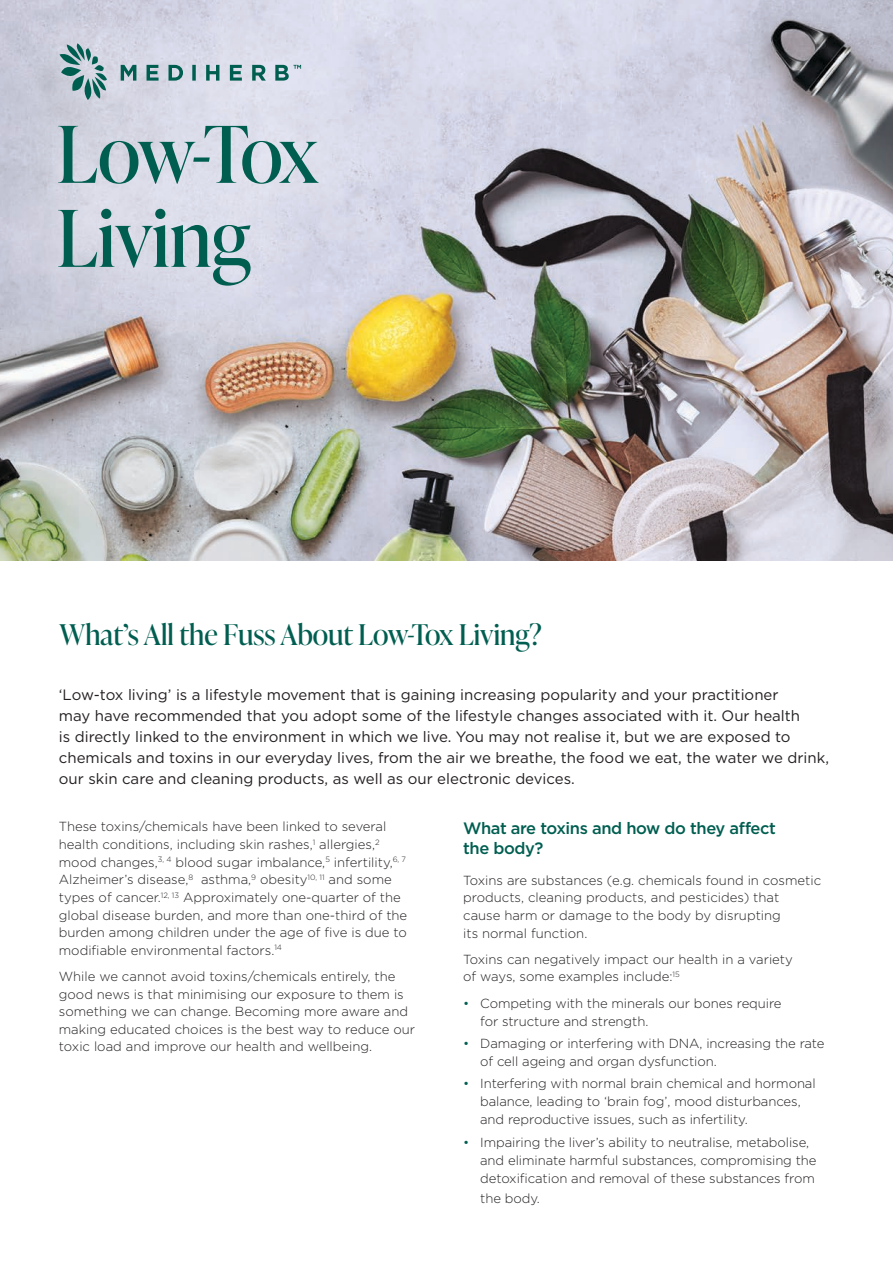
<style>
.page{position:relative;width:893px;height:1263px;background:#fff}
.page>*{position:absolute;margin:0;border:0;box-sizing:border-box;transform-origin:0 0}
.t1{font:78.3px/84px "Ivy Presto Display";color:#005e50}
.t2{font:28.5px "Ivy Presto Display";color:#005e50}
.t3{font:500 16.5px/20.2px "Gotham";letter-spacing:-.025em;color:#005e50}
.t4{font:15px/21px "Gotham";color:#231f20}
.t5{font:300 13.2px/17.7px "Gotham";color:#231f20}
.s1{color:#005e50}
</style>
<div class="page">
<img style="left:0;top:0;width:893px;height:561px">
<div style="left:0;top:0;width:396px;height:363px;background:#fff;opacity:.3"></div>
<svg style="left:121px;top:65px;width:15px;height:16px"></svg>
<svg style="left:147px;top:65px;width:12px;height:16px"></svg>
<svg style="left:168px;top:65px;width:15px;height:16px"></svg>
<svg style="left:192px;top:65px;width:4px;height:16px"></svg>
<svg style="left:206px;top:65px;width:13px;height:16px"></svg>
<svg style="left:230px;top:65px;width:12px;height:16px"></svg>
<svg style="left:252px;top:65px;width:14px;height:16px"></svg>
<svg style="left:60px;top:43px;width:47px;height:57px;background:#90aeb2"></svg>
<svg style="left:275px;top:65px;width:26px;height:16px"></svg>
<h1 class="t1" style="left:57px;top:109px;width:262px">Low-Tox<br>Living</h1>
<h2 class="t2" style="left:60px;top:614px;width:484px">What’s All the Fuss About Low-Tox Living?</h2>
<p class="t4" style="left:59px;top:684px;width:772px">‘Low-tox living’ is a lifestyle movement that is gaining increasing popularity and your practitioner<br>may have recommended that you adopt some of the lifestyle changes associated with it. Our health<br>is directly linked to the environment in which we live. You may not realise it, but we are exposed to chemicals and toxins in our everyday lives, from the air we breathe, the food we eat, the water we drink, our skin care and cleaning products, as well as our electronic devices.</p>
<p class="t5" style="left:59px;top:817px;width:350px">These toxins/chemicals have been linked to several health conditions, including skin rashes,<sup>1</sup> allergies,<sup>2 </sup>mood changes,<sup>3,</sup> <sup>4</sup> blood sugar imbalance,<sup>5</sup> infertility,<sup>6,</sup> <sup>7<br></sup>Alzheimer’s disease,<sup>8</sup> asthma,<sup>9</sup> obesity<sup>10,</sup> <sup>11</sup> and some types of cancer.<sup>12,</sup> <sup>13</sup> Approximately one-quarter of the global disease burden, and more than one-third of the burden among children under the age of five is due to modifiable environmental factors.<sup>14</sup></p>
<p class="t5" style="left:59px;top:967px;width:358px">While we cannot avoid toxins/chemicals entirely, the good news is that minimising our exposure to them is something we can change. Becoming more aware and making educated choices is the best way to reduce our toxic load and improve our health and wellbeing.</p>
<p class="t3" style="left:463px;top:818px;width:314px">What are toxins and how do they affect the body?</p>
<p class="t5" style="left:463px;top:871px;width:360px">Toxins are substances (e.g. chemicals found in cosmetic products, cleaning products, and pesticides) that<br>cause harm or damage to the body by disrupting<br>its normal function.</p>
<p class="t5" style="left:463px;top:950px;width:331px">Toxins can negatively impact our health in a variety of ways, some examples include:<sup>15</sup></p>
<p class="t5" style="left:480px;top:994px;width:303px;text-indent:-17px"><span class="s1">•</span> Competing with the minerals our bones require for structure and strength.</p>
<p class="t5" style="left:480px;top:1034px;width:346px;text-indent:-17px"><span class="s1">•</span> Damaging or interfering with DNA, increasing the rate of cell ageing and organ dysfunction.</p>
<p class="t5" style="left:480px;top:1074px;width:337px;text-indent:-17px"><span class="s1">•</span> Interfering with normal brain chemical and hormonal balance, leading to ‘brain fog’, mood disturbances, and reproductive issues, such as infertility.</p>
<p class="t5" style="left:480px;top:1132px;width:338px;text-indent:-17px"><span class="s1">•</span> Impairing the liver’s ability to neutralise, metabolise, and eliminate harmful substances, compromising the detoxification and removal of these substances from</p>
<p class="t5" style="left:480px;top:1189px;width:61px">the body.</p>
</div>
